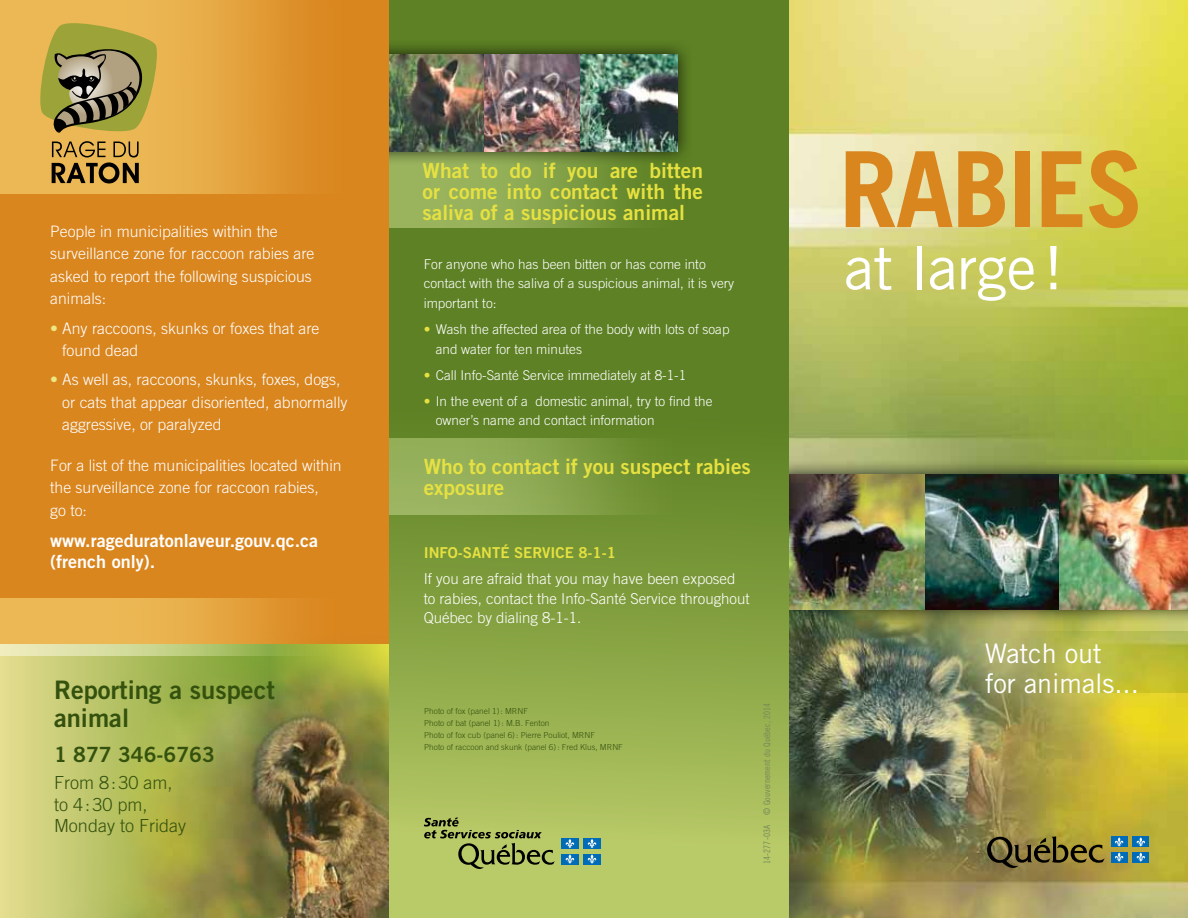
<style>
.page{position:relative;width:1188px;height:918px;background:#fff}
.page>*{position:absolute;margin:0;border:0;box-sizing:border-box;transform-origin:0 0}
.t1{font:700 105px "Trade Gothic";letter-spacing:-.02em;color:#da861f}
.t2{font:60px "Trade Gothic";letter-spacing:-.005em;color:#fff}
.t3{font:27px/30px "Trade Gothic";letter-spacing:-.005em;color:#fff}
.t4{font:25.5px/27px "Trade Gothic Bold Two";color:#34510e}
.t5{font:21px/21px "Trade Gothic Bold Two";color:#e6e141;text-align:justify}
.t6{font:21px "Trade Gothic Bold Two";color:#34510e}
.t7{font:18px/21.6px "Trade Gothic Bold Two";color:#fff}
.t8{font:300 18px/21px "Trade Gothic";color:#34510e}
.t9{font:300 15.75px/22.5px "Trade Gothic";color:#fff}
.t10{font:300 15px/19.5px "Trade Gothic";color:#fff}
.t11{font:15px "Trade Gothic Bold Two";color:#e6e141}
.t12{font:300 13.5px/19.5px "Trade Gothic";color:#fff}
.t13{font:9px "Trade Gothic Cond Eighteen";letter-spacing:.01em;color:#768958}
.t14{font:300 8.25px/12px "Trade Gothic";color:#34510e}
.s1{color:#ece882}
.s2{color:#e6e141}
</style>
<div class="page">
<img style="left:788px;top:0;width:400px;height:918px">
<svg style="left:978px;top:632px;width:210px;height:61px;background:#b3b54d"></svg>
<svg style="left:1009px;top:307px;width:179px;height:152px;background:#98ad3c"></svg>
<div style="left:767px;top:459px;width:421px;height:166px;background:#000;opacity:.75"></div>
<img style="left:788px;top:474px;width:400px;height:135px">
<svg style="left:389px;top:0;width:399px;height:918px;background:#7d9b3c"></svg>
<img style="left:389px;top:148px;width:326px;height:79px">
<img style="left:389px;top:439px;width:331px;height:75px">
<div style="left:357px;top:39px;width:336px;height:127px;background:#000;opacity:.75"></div>
<img style="left:389px;top:54px;width:289px;height:97px">
<div style="left:0;top:0;width:389px;height:918px;background:#da861f"></div>
<svg style="left:0;top:656px;width:69px;height:262px;background:#d6d483"></svg>
<img style="left:0;top:0;width:294px;height:194px">
<img style="left:69px;top:644px;width:320px;height:274px">
<img style="left:0;top:598px;width:377px;height:58px">
<svg style="left:40px;top:23px;width:117px;height:160px;background:#a39048"></svg>
<svg style="left:424px;top:818px;width:131px;height:51px;background:#96a454"></svg>
<div style="left:561px;top:838px;width:17px;height:11px;background:#006cb7"></div>
<svg style="left:565px;top:839px;width:9px;height:9px"></svg>
<div style="left:583px;top:838px;width:18px;height:11px;background:#006cb7"></div>
<svg style="left:587px;top:839px;width:10px;height:9px"></svg>
<div style="left:561px;top:854px;width:17px;height:10px;background:#006cb7"></div>
<svg style="left:565px;top:854px;width:9px;height:10px"></svg>
<div style="left:583px;top:854px;width:18px;height:10px;background:#006cb7"></div>
<svg style="left:587px;top:854px;width:10px;height:10px"></svg>
<svg style="left:987px;top:836px;width:118px;height:32px;background:#766930"></svg>
<div style="left:1111px;top:837px;width:17px;height:10px;background:#006cb7"></div>
<div style="left:1132px;top:837px;width:17px;height:10px;background:#006cb7"></div>
<div style="left:1111px;top:852px;width:17px;height:10px;background:#006cb7"></div>
<svg style="left:1115px;top:837px;width:9px;height:25px"></svg>
<div style="left:1132px;top:852px;width:17px;height:10px;background:#006cb7"></div>
<svg style="left:1136px;top:837px;width:9px;height:25px"></svg>
<p class="t9" style="left:50px;top:220px;width:266px">People in municipalities within the surveillance zone for raccoon rabies are asked to report the following suspicious animals:</p>
<p class="t9" style="left:62px;top:317px;width:259px;text-indent:-12px"><span class="s1">•</span> Any raccoons, skunks or foxes that are found dead</p>
<p class="t9" style="left:62px;top:368px;width:287px;text-indent:-12px"><span class="s1">•</span> As well as, raccoons, skunks, foxes, dogs, or cats that appear disoriented, abnormally aggressive, or paralyzed</p>
<p class="t9" style="left:50px;top:454px;width:293px">For a list of the municipalities located within the surveillance zone for raccoon rabies,<br>go to:</p>
<p class="t7" style="left:50px;top:529px;width:270px">www.rageduratonlaveur.gouv.qc.ca (french only).</p>
<h3 class="t4" style="left:54px;top:676px;width:222px">Reporting a suspect animal</h3>
<h3 class="t6" style="left:54px;top:742px;width:162px">1 877 346-6763</h3>
<p class="t8" style="left:54px;top:772px;width:134px">From 8:30 am, to 4:30 pm,<br>Monday to Friday</p>
<h3 class="t5" style="left:423px;top:159px;width:282px">What to do if you are bitten or come into contact with the saliva of a suspicious animal</h3>
<p class="t12" style="left:424px;top:254px;width:312px">For anyone who has been bitten or has come into contact with the saliva of a suspicious animal, it is very important to:</p>
<p class="t12" style="left:436px;top:319px;width:295px;text-indent:-12px"><span class="s2">•</span> Wash the affected area of the body with lots of soap and water for ten minutes</p>
<p class="t12" style="left:424px;top:365px;width:264px"><span class="s2">•</span> Call Info-Santé Service immediately at 8-1-1</p>
<p class="t12" style="left:436px;top:391px;width:278px;text-indent:-12px"><span class="s2">•</span> In the event of a domestic animal, try to find the owner’s name and contact information</p>
<h3 class="t5" style="left:424px;top:456px;width:329px">Who to contact if you suspect rabies exposure</h3>
<p class="t11" style="left:424px;top:543px;width:194px">INFO-SANTÉ SERVICE 8-1-1</p>
<p class="t10" style="left:424px;top:569px;width:327px">If you are afraid that you may have been exposed to rabies, contact the Info-Santé Service throughout<br>Québec by dialing 8-1-1.</p>
<p class="t14" style="left:424px;top:705px;width:200px">Photo of fox (panel 1): MRNF<br>Photo of bat (panel 1): M.B. Fenton<br>Photo of fox cub (panel 6): Pierre Pouliot, MRNF<br>Photo of raccoon and skunk (panel 6): Fred Klus, MRNF</p>
<p class="t13" style="left:762px;top:864px;width:163px;rotate:-90deg">14-277-03A © Gouvernement du Québec, 2014</p>
<h1 class="t1" style="left:839px;top:125px;width:306px">RABIES</h1>
<h2 class="t2" style="left:844px;top:232px;width:221px">at large!</h2>
<h3 class="t3" style="left:985px;top:638px;width:156px">Watch out for animals...</h3>
</div>
